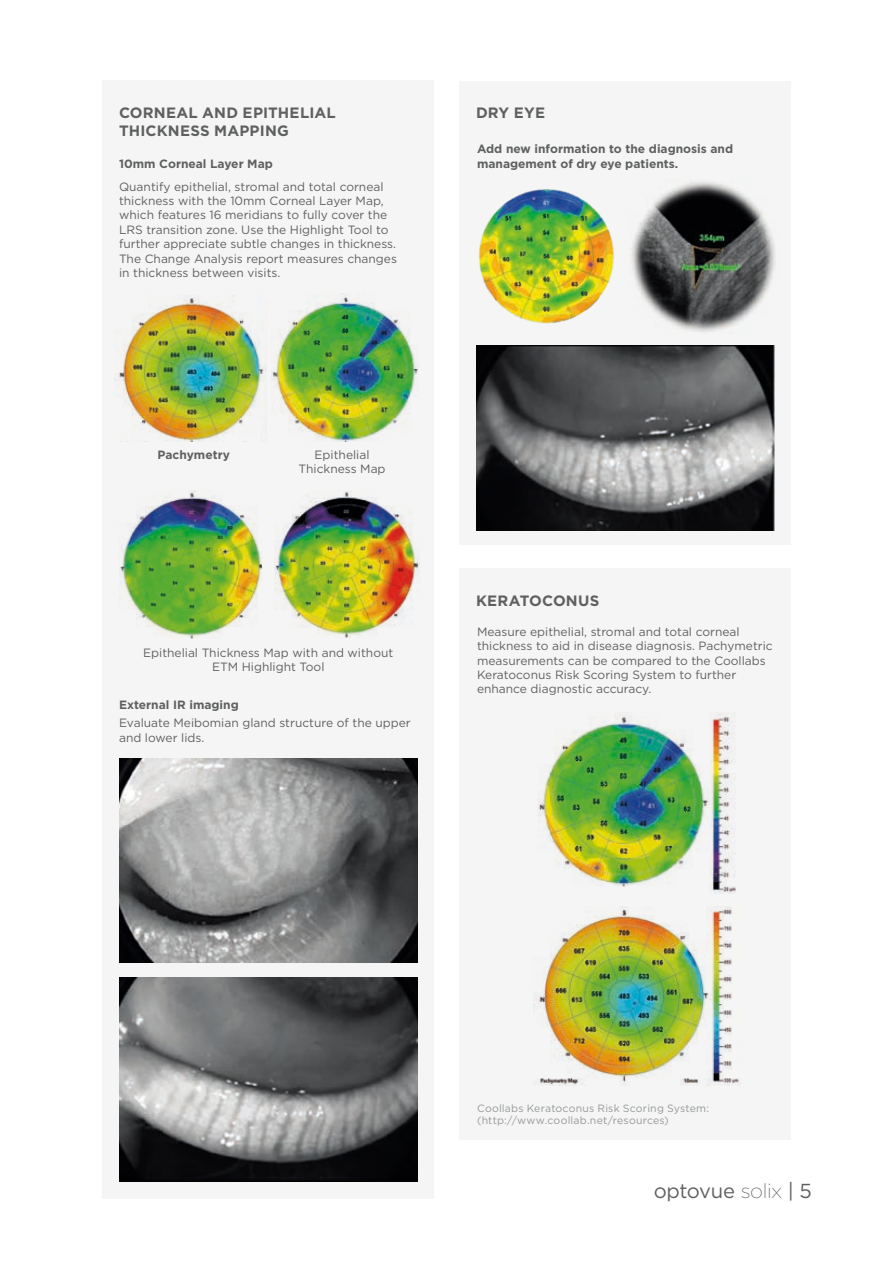
<style>
.page{position:relative;width:893px;height:1263px;background:#fff}
.page>*{position:absolute;margin:0;border:0;box-sizing:border-box;transform-origin:0 0}
.t1{font:20.25px "Gotham";letter-spacing:-.02em;color:#5f6160}
.t2{font:700 15px/18px "Gotham";letter-spacing:.015em;color:#5f6160}
.t3{font:12px/14.4px "Gotham";color:#5f6160}
.t4{font:700 12px/14.4px "Gotham";color:#5f6160}
.t5{font:10.5px/12.6px "Gotham";letter-spacing:.02em;color:#969898}
.s1{font-family:"Gotham Ex";font-weight:300}
</style>
<div class="page">
<div style="left:102px;top:81px;width:332px;height:1118px;background:#f5f5f5"></div>
<div style="left:460px;top:81px;width:331px;height:463px;background:#f5f5f5"></div>
<div style="left:460px;top:568px;width:331px;height:572px;background:#f5f5f5"></div>
<img style="left:478px;top:189px;width:137px;height:135px">
<img style="left:631px;top:181px;width:144px;height:151px">
<img style="left:476px;top:345px;width:298px;height:185px">
<img style="left:537px;top:713px;width:199px;height:180px">
<img style="left:533px;top:906px;width:208px;height:180px">
<img style="left:114px;top:295px;width:152px;height:146px">
<img style="left:272px;top:293px;width:147px;height:149px">
<img style="left:119px;top:491px;width:143px;height:148px">
<img style="left:274px;top:491px;width:146px;height:147px">
<img style="left:120px;top:758px;width:297px;height:204px">
<img style="left:120px;top:977px;width:297px;height:204px">
<p class="t2" style="left:119px;top:103px;width:218px">CORNEAL AND EPITHELIAL<br>THICKNESS MAPPING</p>
<p class="t4" style="left:119px;top:156px;width:155px">10mm Corneal Layer Map</p>
<p class="t3" style="left:119px;top:179px;width:279px">Quantify epithelial, stromal and total corneal thickness with the 10mm Corneal Layer Map, which features 16 meridians to fully cover the LRS transition zone. Use the Highlight Tool to further appreciate subtle changes in thickness.<br>The Change Analysis report measures changes in thickness between visits.</p>
<p class="t2" style="left:476px;top:104px;width:71px">DRY EYE</p>
<p class="t4" style="left:477px;top:142px;width:258px">Add new information to the diagnosis and management of dry eye patients.</p>
<p class="t4" style="left:158px;top:448px;width:74px">Pachymetry</p>
<p class="t3" style="left:299px;top:448px;width:89px;line-height:13.5px;text-align:center">Epithelial<br>Thickness Map</p>
<p class="t3" style="left:143px;top:645px;width:252px;text-align:center">Epithelial Thickness Map with and without<br>ETM Highlight Tool</p>
<p class="t4" style="left:119px;top:697px;width:121px">External IR imaging</p>
<p class="t3" style="left:119px;top:715px;width:293px">Evaluate Meibomian gland structure of the upper and lower lids.</p>
<p class="t2" style="left:476px;top:591px;width:125px">KERATOCONUS</p>
<p class="t3" style="left:477px;top:624px;width:297px">Measure epithelial, stromal and total corneal thickness to aid in disease diagnosis. Pachymetric measurements can be compared to the Coollabs Keratoconus Risk Scoring System to further enhance diagnostic accuracy.</p>
<p class="t5" style="left:477px;top:1101px;width:234px">Coollabs Keratoconus Risk Scoring System: (http://www.coollab.net/resources)</p>
<h1 class="t1" style="left:654px;top:1179px;width:160px">optovue <span class="s1">solix</span> | 5</h1>
</div>
